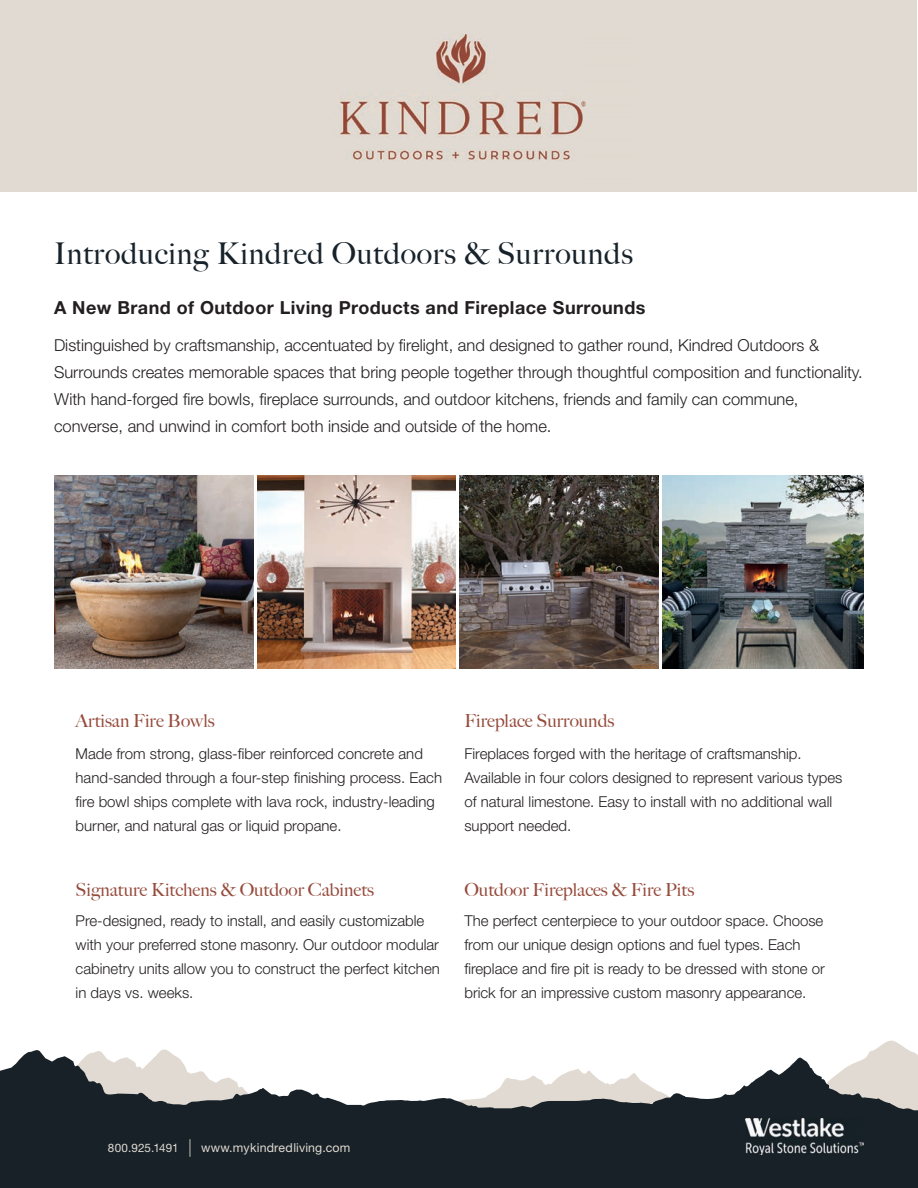
<style>
.page{position:relative;width:918px;height:1188px;background:#fff}
.page>*{position:absolute;margin:0;border:0;box-sizing:border-box;transform-origin:0 0}
.t1{font:500 30px "Big Caslon";letter-spacing:.025em;color:#17222a}
.t2{font:500 18px "Big Caslon";color:#964b3c}
.t3{font:700 18px "Helvetica Neue LT Std";letter-spacing:.025em;color:#231f20}
.t4{font:300 16.5px/27px "Helvetica Neue LT Std";color:#231f20}
.t5{font:300 15px/24px "Helvetica Neue LT Std";color:#231f20}
.t6{font:12.3px "Helvetica Neue LT Std";letter-spacing:.01em;color:#e1dad2}
.s1{font-size:11.7px}
.s2{font-size:17.55px}
</style>
<div class="page">
<img style="left:54px;top:476px;width:200px;height:192px">
<img style="left:459px;top:476px;width:200px;height:192px">
<img style="left:257px;top:476px;width:198px;height:192px">
<img style="left:662px;top:476px;width:202px;height:192px">
<svg style="left:878px;top:1040px;width:27px;height:8px"></svg>
<svg style="left:0;top:1048px;width:918px;height:140px;fill:#172127"></svg>
<div style="left:1px;top:1px;width:916px;height:191px;background:#e1dad2"></div>
<img style="left:340px;top:34px;width:246px;height:127px">
<img style="left:745px;top:1119px;width:119px;height:36px">
<h1 class="t1" style="left:54px;top:229px;width:580px">Introducing Kindred Outdoors &amp; Surrounds</h1>
<p class="t3" style="left:54px;top:297px;width:593px">A New Brand of Outdoor Living Products and Fireplace Surrounds</p>
<p class="t4" style="left:54px;top:331px;width:810px">Distinguished by craftsmanship, accentuated by firelight, and designed to gather round, Kindred Outdoors &amp; Surrounds creates memorable spaces that bring people together through thoughtful composition and functionality.<br>With hand-forged fire bowls, fireplace surrounds, and outdoor kitchens, friends and family can commune, converse, and unwind in comfort both inside and outside of the home.</p>
<p class="t2" style="left:76px;top:705px;width:141px">Artisan Fire Bowls</p>
<p class="t2" style="left:464px;top:705px;width:151px">Fireplace Surrounds</p>
<p class="t5" style="left:76px;top:742px;width:368px">Made from strong, glass-fiber reinforced concrete and hand-sanded through a four-step finishing process. Each fire bowl ships complete with lava rock, industry-leading burner, and natural gas or liquid propane.</p>
<p class="t5" style="left:464px;top:742px;width:380px">Fireplaces forged with the heritage of craftsmanship.<br>Available in four colors designed to represent various types of natural limestone. Easy to install with no additional wall support needed.</p>
<p class="t2" style="left:76px;top:875px;width:300px">Signature Kitchens &amp; Outdoor Cabinets</p>
<p class="t2" style="left:464px;top:875px;width:231px">Outdoor Fireplaces &amp; Fire Pits</p>
<p class="t5" style="left:76px;top:908px;width:366px">Pre-designed, ready to install, and easily customizable with your preferred stone masonry. Our outdoor modular cabinetry units allow you to construct the perfect kitchen in days vs. weeks.</p>
<p class="t5" style="left:464px;top:908px;width:362px">The perfect centerpiece to your outdoor space. Choose from our unique design options and fuel types. Each fireplace and fire pit is ready to be dressed with stone or brick for an impressive custom masonry appearance.</p>
<p class="t6" style="left:108px;top:1140px;width:244px"><span class="s1">800.925.1491</span> <span class="s2">|</span> www.mykindredliving.com</p>
</div>
